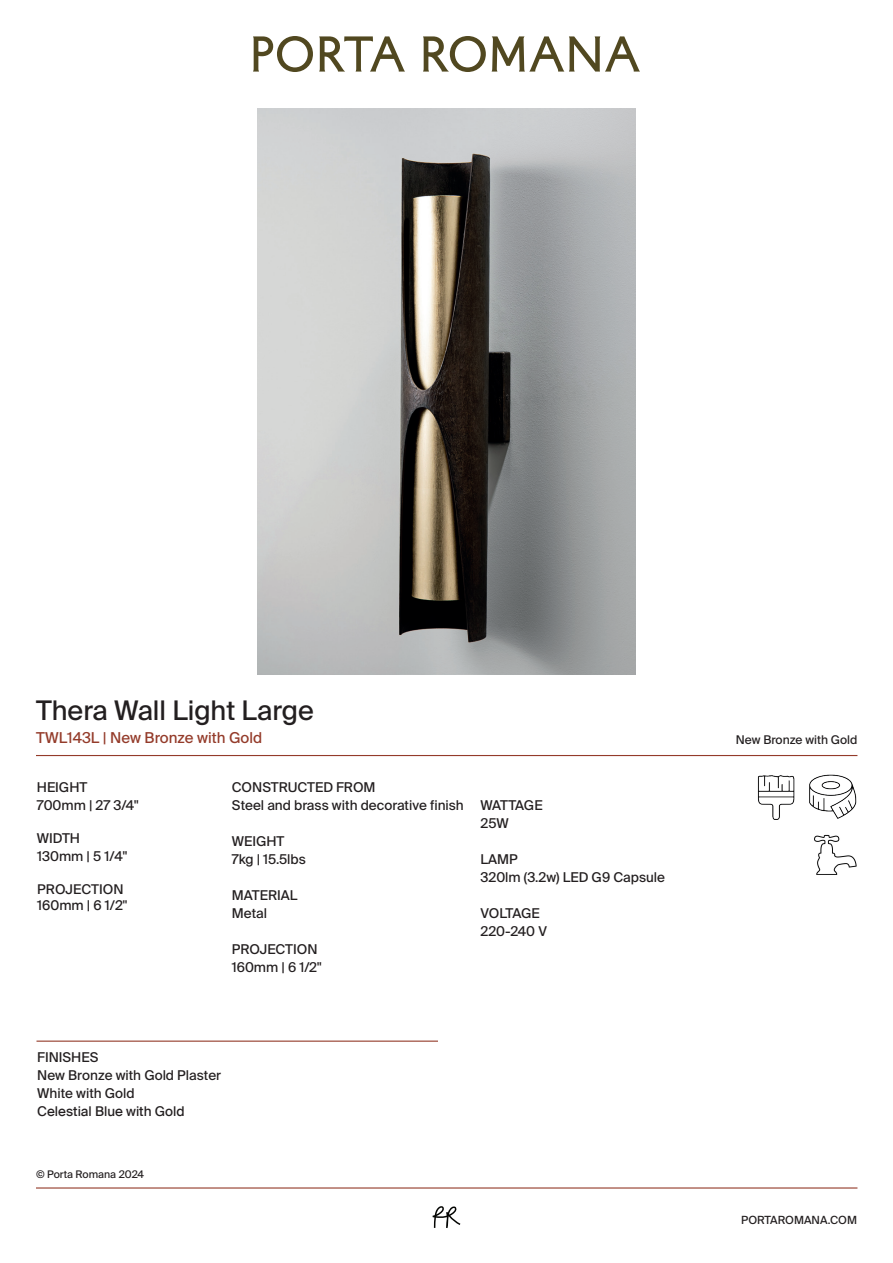
<style>
.page{position:relative;width:893px;height:1263px;background:#fff}
.page>*{position:absolute;margin:0;border:0;box-sizing:border-box;transform-origin:0 0}
.t1{font:27px "Suisse Intl";color:#231f20}
.t2{font:15px "Suisse Intl";color:#943b2a}
.t3{font:13.5px/18px "Suisse Intl";color:#231f20}
.t4{font:12px "Suisse Intl";color:#231f20}
.t5{font:11.25px "Suisse Intl";color:#231f20}
.t6{font:10.5px "Suisse Intl";color:#231f20}
</style>
<div class="page">
<hr style="left:36px;top:755px;width:821px;height:1px;background:#943b2a">
<img style="left:258px;top:108px;width:377px;height:566px">
<svg style="left:253px;top:36px;width:60px;height:36px"></svg>
<svg style="left:319px;top:36px;width:86px;height:36px"></svg>
<svg style="left:423px;top:36px;width:63px;height:36px"></svg>
<svg style="left:492px;top:36px;width:148px;height:36px"></svg>
<hr style="left:36px;top:1040px;width:402px;height:2px;background:#943b2a">
<svg style="left:433px;top:1206px;width:27px;height:22px"></svg>
<hr style="left:36px;top:1187px;width:821px;height:1px;background:#943b2a">
<img style="left:757px;top:775px;width:38px;height:45px">
<img style="left:809px;top:774px;width:48px;height:45px">
<img style="left:814px;top:834px;width:43px;height:41px">
<h1 class="t1" style="left:36px;top:695px;width:279px">Thera Wall Light Large</h1>
<p class="t2" style="left:36px;top:729px;width:228px">TWL143L | New Bronze with Gold</p>
<p class="t4" style="left:736px;top:733px;width:123px">New Bronze with Gold</p>
<p class="t3" style="left:37px;top:778px;width:103px">HEIGHT<br>700mm | 27 3/4"</p>
<p class="t3" style="left:37px;top:830px;width:92px">WIDTH<br>130mm | 5 1/4"</p>
<p class="t3" style="left:37px;top:881px;width:92px;line-height:16.2px">PROJECTION<br>160mm | 6 1/2"</p>
<p class="t3" style="left:232px;top:778px;width:233px">CONSTRUCTED FROM<br>Steel and brass with decorative finish</p>
<p class="t3" style="left:232px;top:832px;width:76px">WEIGHT<br>7kg | 15.5lbs</p>
<p class="t3" style="left:232px;top:886px;width:67px">MATERIAL<br>Metal</p>
<p class="t3" style="left:232px;top:940px;width:91px">PROJECTION<br>160mm | 6 1/2"</p>
<p class="t3" style="left:480px;top:796px;width:64px">WATTAGE<br>25W</p>
<p class="t3" style="left:480px;top:850px;width:186px">LAMP<br>320lm (3.2w) LED G9 Capsule</p>
<p class="t3" style="left:480px;top:904px;width:68px">VOLTAGE<br>220-240 V</p>
<p class="t3" style="left:37px;top:1048px;width:185px">FINISHES<br>New Bronze with Gold Plaster<br>White with Gold<br>Celestial Blue with Gold</p>
<p class="t6" style="left:36px;top:1168px;width:110px">© Porta Romana 2024</p>
<p class="t5" style="left:741px;top:1213px;width:117px">PORTAROMANA.COM</p>
</div>
